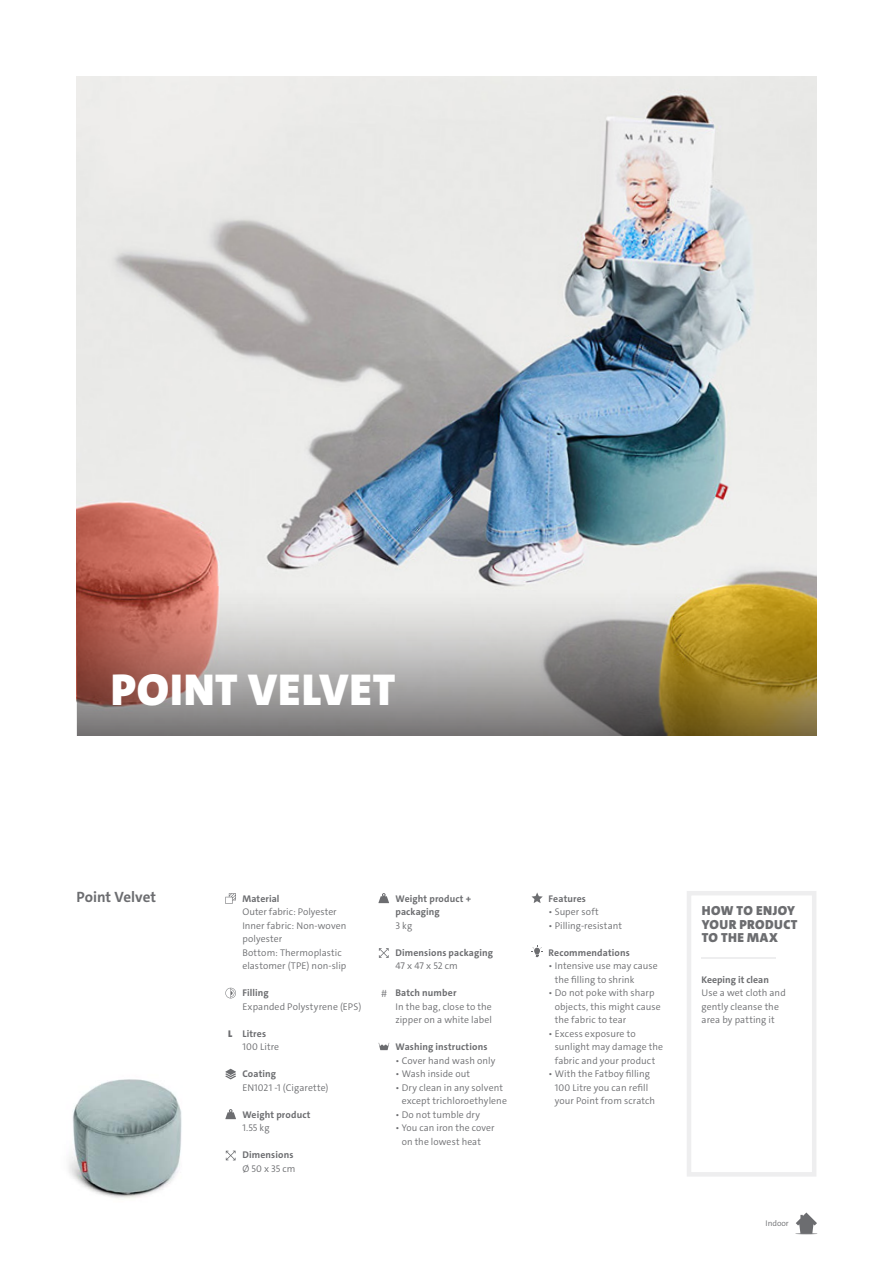
<style>
.page{position:relative;width:893px;height:1263px;background:#fff}
.page>*{position:absolute;margin:0;border:0;box-sizing:border-box;transform-origin:0 0}
.t1{font:900 45px "The Sans C4 s";letter-spacing:.02em;color:#fff}
.t2{font:700 15px "The Sans C4 s";color:#6c6d70}
.t3{font:900 13.2px/13.5px "The Sans C4 s";letter-spacing:.03em;color:#6c6d70}
.t4{font:300 9.75px/13.5px "The Sans C4 s";letter-spacing:.01em;color:#6c6d70}
.t5{font:700 9.75px/13.5px "The Sans C4 s";letter-spacing:.015em;color:#6c6d70}
.t6{font:300 8.25px "The Sans C4 s";color:#6c6d70}
.s1{font-weight:900}
.s2{font-weight:300}
.s3{font-weight:300;font-size:10.5px}
.s4{font-weight:700}
</style>
<div class="page">
<img style="left:77px;top:77px;width:739px;height:510px">
<svg style="left:77px;top:587px;width:739px;height:149px;background:#ab9984"></svg>
<svg style="left:795px;top:1212px;width:22px;height:22px"></svg>
<img style="left:68px;top:1079px;width:114px;height:119px">
<div style="left:687px;top:891px;width:129px;height:285px;background:#fff;border:4px solid #eeeeef"></div>
<svg style="left:225px;top:893px;width:11px;height:11px"></svg>
<svg style="left:225px;top:988px;width:11px;height:10px"></svg>
<svg style="left:225px;top:1069px;width:11px;height:10px"></svg>
<svg style="left:225px;top:1109px;width:11px;height:10px"></svg>
<svg style="left:226px;top:1150px;width:10px;height:10px"></svg>
<svg style="left:378px;top:893px;width:11px;height:10px"></svg>
<svg style="left:379px;top:948px;width:10px;height:10px"></svg>
<svg style="left:379px;top:1043px;width:10px;height:7px"></svg>
<svg style="left:531px;top:892px;width:12px;height:11px"></svg>
<svg style="left:531px;top:945px;width:12px;height:12px"></svg>
<p class="t1" style="left:111px;top:661px;width:286px">POINT VELVET</p>
<p class="t2" style="left:77px;top:887px;width:81px">Point Velvet</p>
<p class="t5" style="left:242px;top:892px;width:39px">Material</p>
<p class="t4" style="left:242px;top:905px;width:96px">Outer fabric: Polyester</p>
<p class="t4" style="left:242px;top:919px;width:106px">Inner fabric: Non-woven polyester</p>
<p class="t4" style="left:242px;top:946px;width:106px">Bottom: Thermoplastic elastomer (TPE) non-slip</p>
<p class="t5" style="left:242px;top:986px;width:28px">Filling</p>
<p class="t4" style="left:242px;top:1000px;width:120px">Expanded Polystyrene (EPS)</p>
<p class="t5" style="left:228px;top:1027px;width:39px"><span class="s1">L</span> Litres</p>
<p class="t4" style="left:242px;top:1040px;width:38px">100 Litre</p>
<p class="t5" style="left:242px;top:1067px;width:35px">Coating</p>
<p class="t4" style="left:242px;top:1081px;width:88px">EN1021 -1 (Cigarette)</p>
<p class="t5" style="left:242px;top:1108px;width:70px">Weight product</p>
<p class="t4" style="left:242px;top:1121px;width:29px">1.55 kg</p>
<p class="t5" style="left:242px;top:1148px;width:53px">Dimensions</p>
<p class="t4" style="left:242px;top:1162px;width:55px">Ø 50 x 35 cm</p>
<p class="t5" style="left:395px;top:892px;width:77px">Weight product +</p>
<p class="t5" style="left:395px;top:905px;width:46px">packaging</p>
<p class="t4" style="left:395px;top:919px;width:18px">3 kg</p>
<p class="t5" style="left:395px;top:946px;width:99px">Dimensions packaging<br><span class="s2">47 x 47 x 52 cm</span></p>
<p class="t5" style="left:381px;top:986px;width:77px"><span class="s3">#</span> Batch number</p>
<p class="t4" style="left:395px;top:1000px;width:98px">In the bag, close to the zipper on a white label</p>
<p class="t5" style="left:395px;top:1040px;width:93px">Washing instructions</p>
<p class="t4" style="left:395px;top:1054px;width:101px">• Cover hand wash only</p>
<p class="t4" style="left:395px;top:1067px;width:76px">• Wash inside out</p>
<p class="t4" style="left:402px;top:1081px;width:107px;text-indent:-6px">• Dry clean in any solvent except trichloroethylene</p>
<p class="t4" style="left:395px;top:1108px;width:86px">• Do not tumble dry</p>
<p class="t4" style="left:402px;top:1121px;width:94px;text-indent:-6px">• You can iron the cover on the lowest heat</p>
<p class="t5" style="left:549px;top:892px;width:39px">Features</p>
<p class="t4" style="left:549px;top:905px;width:52px">• Super soft</p>
<p class="t4" style="left:549px;top:919px;width:75px">• Pilling-resistant</p>
<p class="t5" style="left:549px;top:946px;width:83px">Recommendations</p>
<p class="t4" style="left:555px;top:959px;width:105px;text-indent:-6px">• Intensive use may cause the filling to shrink</p>
<p class="t4" style="left:555px;top:986px;width:108px;text-indent:-6px">• Do not poke with sharp objects, this might cause the fabric to tear</p>
<p class="t4" style="left:555px;top:1027px;width:110px;text-indent:-6px">• Excess exposure to sunlight may damage the fabric and your product</p>
<p class="t4" style="left:555px;top:1067px;width:102px;text-indent:-6px">• With the Fatboy filling<br>100 Litre you can refill your Point from scratch</p>
<p class="t3" style="left:702px;top:904px;width:97px">HOW TO ENJOY<br>YOUR PRODUCT</p>
<p class="t3" style="left:702px;top:931px;width:78px">TO THE MAX</p>
<p class="t4" style="left:702px;top:973px;width:86px"><span class="s4">Keeping it clean<br></span>Use a wet cloth and</p>
<p class="t4" style="left:702px;top:1000px;width:79px">gently cleanse the</p>
<p class="t4" style="left:702px;top:1013px;width:75px">area by patting it</p>
<p class="t6" style="left:765px;top:1217px;width:25px">Indoor</p>
</div>
